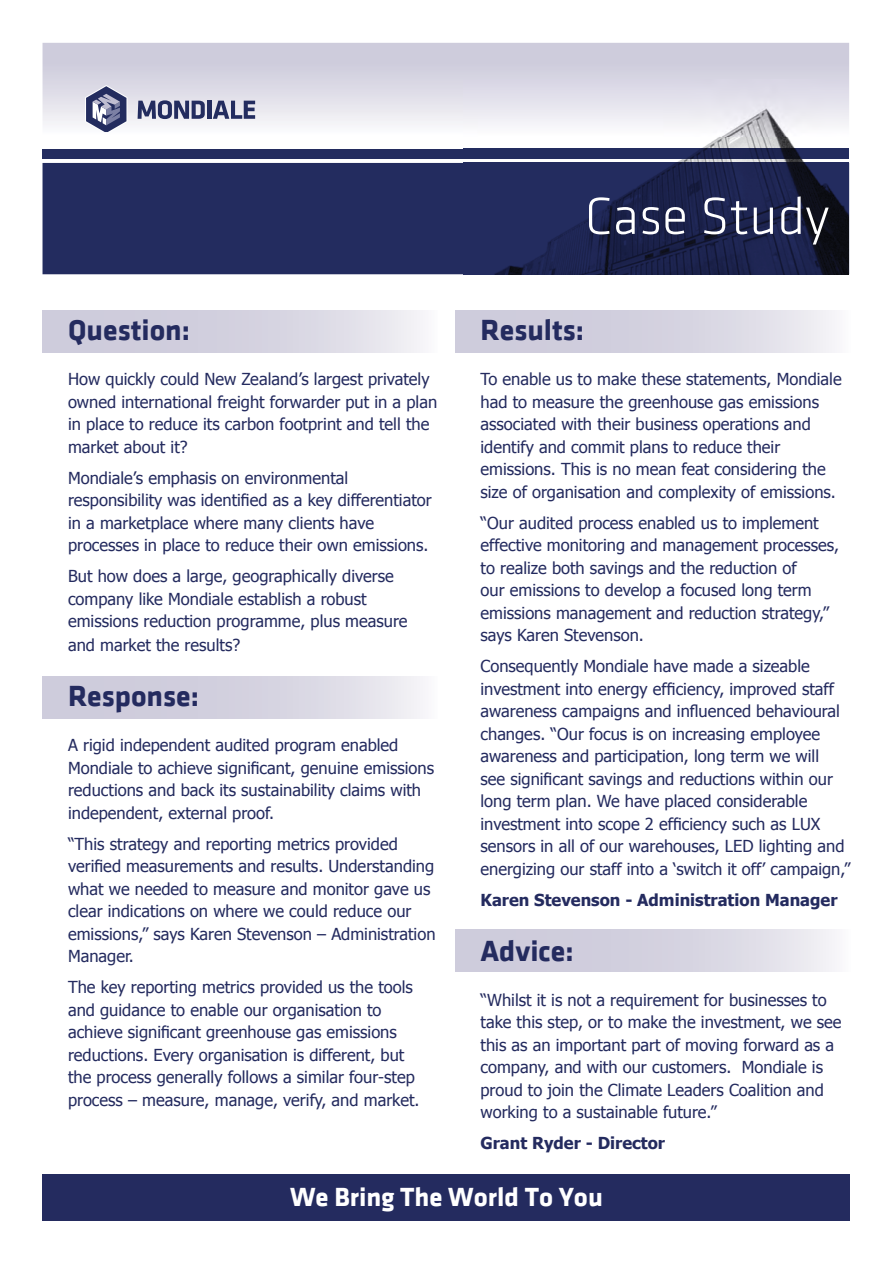
<style>
.page{position:relative;width:893px;height:1263px;background:#fff}
.page>*{position:absolute;margin:0;border:0;box-sizing:border-box;transform-origin:0 0}
.t1{font:54px "Klavika Light OSF";color:#fff}
.t2{font:700 30px "Klavika";color:#242b5f}
.t3{font:700 27px "Klavika";color:#fff}
.t4{font:16.5px/22.5px "Tahoma";color:#242b5f}
.t5{font:700 16.5px "Tahoma";color:#242b5f}
</style>
<div class="page">
<div style="left:43px;top:310px;width:395px;height:43px;background:linear-gradient(to right,#c5c3d6,#ecebf1)"></div>
<div style="left:455px;top:310px;width:395px;height:43px;background:linear-gradient(to right,#c5c3d6,#ecebf1)"></div>
<div style="left:43px;top:676px;width:395px;height:43px;background:linear-gradient(to right,#c5c3d6,#ecebf1)"></div>
<div style="left:455px;top:929px;width:395px;height:43px;background:linear-gradient(to right,#c5c3d6,#ecebf1)"></div>
<svg style="left:43px;top:43px;width:806px;height:82px"></svg>
<div style="left:43px;top:163px;width:421px;height:111px;background:#232c5f"></div>
<div style="left:43px;top:149px;width:806px;height:9px;background:#232c5f"></div>
<img style="left:464px;top:79px;width:385px;height:195px">
<svg style="left:138px;top:100px;width:67px;height:19px"></svg>
<hr style="left:207px;top:101px;width:4px;height:18px;background:#232c5f">
<svg style="left:213px;top:101px;width:42px;height:18px"></svg>
<svg style="left:85px;top:85px;width:42px;height:47px"></svg>
<div style="left:43px;top:1174px;width:807px;height:46px;background:#242b5f"></div>
<h2 class="t2" style="left:68px;top:314px;width:124px">Question:</h2>
<p class="t4" style="left:68px;top:367px;width:371px">How quickly could New Zealand’s largest privately owned international freight forwarder put in a plan in place to reduce its carbon footprint and tell the market about it?</p>
<p class="t4" style="left:68px;top:466px;width:365px">Mondiale’s emphasis on environmental responsibility was identified as a key differentiator in a marketplace where many clients have processes in place to reduce their own emissions.</p>
<p class="t4" style="left:68px;top:564px;width:341px">But how does a large, geographically diverse company like Mondiale establish a robust emissions reduction programme, plus measure</p>
<p class="t4" style="left:68px;top:633px;width:174px">and market the results?</p>
<h2 class="t2" style="left:68px;top:680px;width:132px">Response:</h2>
<p class="t4" style="left:68px;top:733px;width:368px">A rigid independent audited program enabled Mondiale to achieve significant, genuine emissions reductions and back its sustainability claims with independent, external proof.</p>
<p class="t4" style="left:68px;top:832px;width:369px">“This strategy and reporting metrics provided verified measurements and results. Understanding what we needed to measure and monitor gave us clear indications on where we could reduce our emissions,” says Karen Stevenson – Administration Manager.</p>
<p class="t4" style="left:68px;top:975px;width:353px">The key reporting metrics provided us the tools and guidance to enable our organisation to achieve significant greenhouse gas emissions reductions. Every organisation is different, but the process generally follows a similar four-step process – measure, manage, verify, and market.</p>
<h1 class="t1" style="left:585px;top:188px;width:246px">Case Study</h1>
<h2 class="t2" style="left:480px;top:314px;width:105px">Results:</h2>
<p class="t4" style="left:480px;top:367px;width:363px">To enable us to make these statements, Mondiale had to measure the greenhouse gas emissions associated with their business operations and identify and commit plans to reduce their emissions. This is no mean feat considering the size of organisation and complexity of emissions.</p>
<p class="t4" style="left:480px;top:511px;width:360px">“Our audited process enabled us to implement effective monitoring and management processes, to realize both savings and the reduction of<br>our emissions to develop a focused long term emissions management and reduction strategy,” says Karen Stevenson.</p>
<p class="t4" style="left:480px;top:654px;width:371px">Consequently Mondiale have made a sizeable investment into energy efficiency, improved staff awareness campaigns and influenced behavioural changes. “Our focus is on increasing employee awareness and participation, long term we will<br>see significant savings and reductions within our long term plan. We have placed considerable investment into scope 2 efficiency such as LUX sensors in all of our warehouses, LED lighting and energizing our staff into a ‘switch it off’ campaign,”</p>
<p class="t5" style="left:480px;top:888px;width:358px">Karen Stevenson - Administration Manager</p>
<h2 class="t2" style="left:480px;top:934px;width:95px">Advice:</h2>
<p class="t4" style="left:480px;top:988px;width:363px">“Whilst it is not a requirement for businesses to take this step, or to make the investment, we see this as an important part of moving forward as a company, and with our customers. Mondiale is proud to join the Climate Leaders Coalition and working to a sustainable future.”</p>
<p class="t5" style="left:480px;top:1132px;width:186px">Grant Ryder - Director</p>
<h3 class="t3" style="left:290px;top:1182px;width:314px">We Bring The World To You</h3>
</div>
